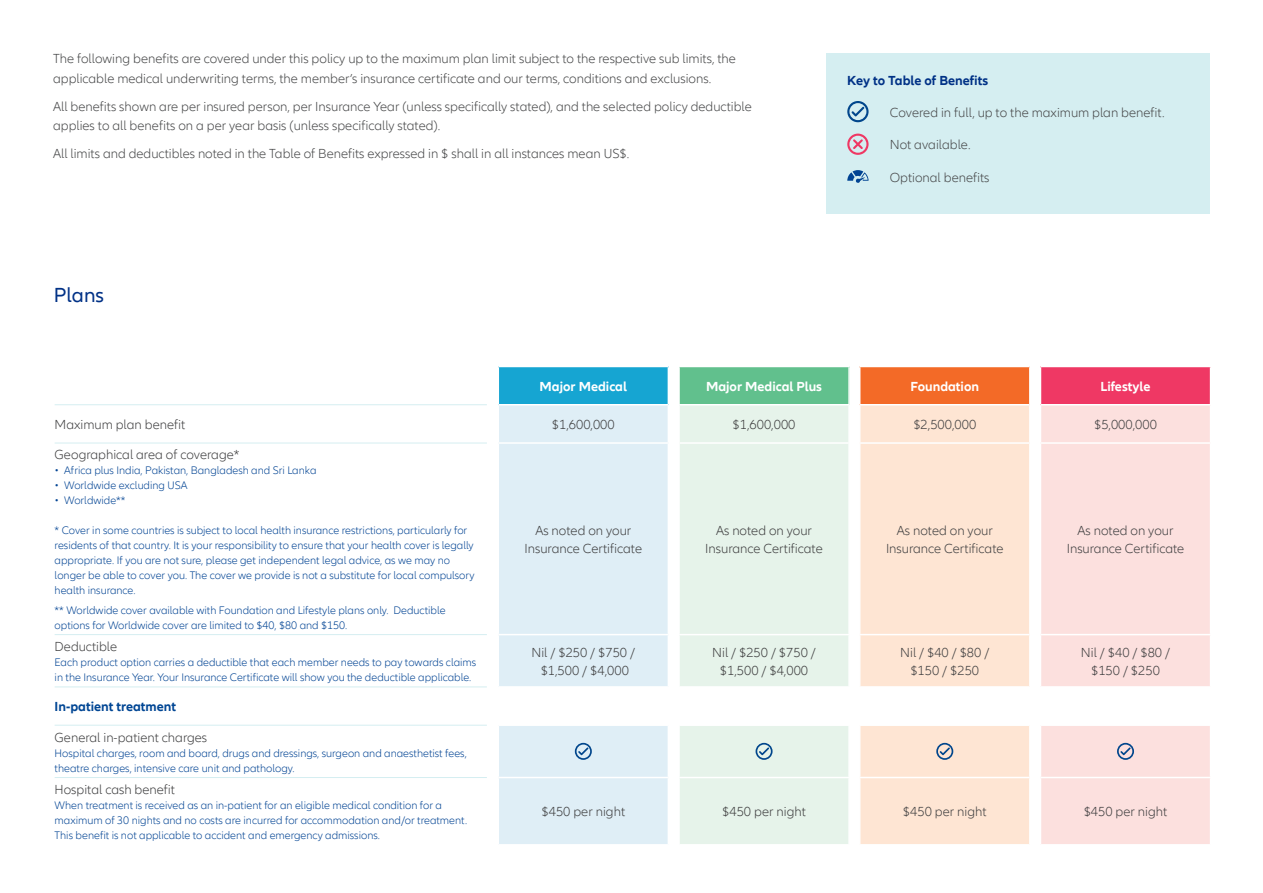
<style>
.page{position:relative;width:1263px;height:893px;background:#fff}
.page>*{position:absolute;margin:0;border:0;box-sizing:border-box;transform-origin:0 0}
.t1{font:21px "Allianz Neo";color:#003186}
.t2{font:300 13.5px/19.5px "Allianz Neo";color:#454647}
.t3{font:300 13.5px/18px "Allianz Neo";color:#3e3e3f;text-align:center}
.t4{font:700 13.5px "Allianz Neo";color:#fff}
.t5{font:700 13.5px "Allianz Neo";color:#003186}
.t6{font:700 13.5px "Allianz Neo";color:#004694}
.t7{font:300 11.25px/15px "Allianz Neo";color:#004393}
</style>
<div class="page">
<div style="left:826px;top:53px;width:384px;height:161px;background:#d5eef1"></div>
<div style="left:498px;top:366px;width:170px;height:39px;background:#16a5d2"></div>
<div style="left:679px;top:366px;width:170px;height:39px;background:#61c08d"></div>
<div style="left:860px;top:366px;width:170px;height:39px;background:#f36a27"></div>
<div style="left:1040px;top:366px;width:170px;height:39px;background:#ef3864"></div>
<svg style="left:499px;top:405px;width:169px;height:439px;background:#e1eff6"></svg>
<svg style="left:680px;top:405px;width:168px;height:439px;background:#e8f4eb"></svg>
<svg style="left:860px;top:405px;width:169px;height:439px;background:#fee7d6"></svg>
<svg style="left:1041px;top:405px;width:169px;height:439px;background:#fce2e0"></svg>
<hr style="left:498px;top:366px;width:170px;height:1px;background:#fff">
<hr style="left:497px;top:367px;width:2px;height:37px;background:#fff">
<hr style="left:679px;top:366px;width:170px;height:1px;background:#fff">
<hr style="left:678px;top:367px;width:2px;height:37px;background:#fff">
<hr style="left:848px;top:367px;width:2px;height:37px;background:#fff">
<hr style="left:860px;top:366px;width:170px;height:1px;background:#fff">
<hr style="left:1029px;top:367px;width:1px;height:37px;background:#fff">
<hr style="left:1040px;top:366px;width:171px;height:1px;background:#fff">
<hr style="left:1040px;top:367px;width:1px;height:37px;background:#fff">
<hr style="left:498px;top:404px;width:170px;height:1px;background:#fff">
<hr style="left:679px;top:404px;width:170px;height:1px;background:#fff">
<hr style="left:860px;top:404px;width:170px;height:1px;background:#fff">
<hr style="left:1040px;top:404px;width:171px;height:1px;background:#fff">
<hr style="left:498px;top:442px;width:170px;height:2px;background:#fff">
<hr style="left:679px;top:442px;width:170px;height:2px;background:#fff">
<hr style="left:860px;top:442px;width:170px;height:2px;background:#fff">
<hr style="left:1040px;top:442px;width:171px;height:2px;background:#fff">
<hr style="left:498px;top:634px;width:170px;height:1px;background:#fff">
<hr style="left:679px;top:634px;width:170px;height:1px;background:#fff">
<hr style="left:860px;top:634px;width:170px;height:1px;background:#fff">
<hr style="left:1040px;top:634px;width:171px;height:1px;background:#fff">
<hr style="left:498px;top:686px;width:170px;height:2px;background:#fff">
<hr style="left:679px;top:686px;width:170px;height:2px;background:#fff">
<hr style="left:860px;top:686px;width:170px;height:2px;background:#fff">
<hr style="left:1040px;top:686px;width:171px;height:2px;background:#fff">
<hr style="left:498px;top:724px;width:170px;height:2px;background:#fff">
<hr style="left:679px;top:724px;width:170px;height:2px;background:#fff">
<hr style="left:860px;top:724px;width:170px;height:2px;background:#fff">
<hr style="left:1040px;top:724px;width:171px;height:2px;background:#fff">
<hr style="left:498px;top:777px;width:170px;height:1px;background:#fff">
<hr style="left:679px;top:777px;width:170px;height:1px;background:#fff">
<hr style="left:860px;top:777px;width:170px;height:1px;background:#fff">
<hr style="left:1040px;top:777px;width:171px;height:1px;background:#fff">
<hr style="left:55px;top:404px;width:432px;height:1px;background:#d5eef1">
<hr style="left:55px;top:443px;width:432px;height:1px;background:#d5eef1">
<hr style="left:55px;top:634px;width:432px;height:1px;background:#d5eef1">
<hr style="left:55px;top:686px;width:432px;height:1px;background:#d5eef1">
<hr style="left:55px;top:725px;width:432px;height:1px;background:#d5eef1">
<hr style="left:55px;top:777px;width:432px;height:1px;background:#d5eef1">
<svg style="left:575px;top:743px;width:17px;height:17px"></svg>
<svg style="left:755px;top:743px;width:17px;height:17px"></svg>
<svg style="left:936px;top:743px;width:17px;height:17px"></svg>
<svg style="left:1117px;top:743px;width:17px;height:17px"></svg>
<svg style="left:847px;top:101px;width:21px;height:21px"></svg>
<svg style="left:847px;top:134px;width:21px;height:21px"></svg>
<svg style="left:847px;top:170px;width:21px;height:13px"></svg>
<p class="t2" style="left:53px;top:50px;width:684px">The following benefits are covered under this policy up to the maximum plan limit subject to the respective sub limits, the applicable medical underwriting terms, the member’s insurance certificate and our terms, conditions and exclusions.</p>
<p class="t2" style="left:53px;top:97px;width:700px">All benefits shown are per insured person, per Insurance Year (unless specifically stated), and the selected policy deductible applies to all benefits on a per year basis (unless specifically stated).</p>
<p class="t2" style="left:53px;top:145px;width:578px">All limits and deductibles noted in the Table of Benefits expressed in $ shall in all instances mean US$.</p>
<p class="t1" style="left:54px;top:283px;width:52px">Plans</p>
<p class="t5" style="left:847px;top:72px;width:142px">Key to Table of Benefits</p>
<p class="t2" style="left:890px;top:103px;width:276px">Covered in full, up to the maximum plan benefit.</p>
<p class="t2" style="left:890px;top:135px;width:82px">Not available.</p>
<p class="t2" style="left:890px;top:168px;width:101px">Optional benefits</p>
<p class="t4" style="left:540px;top:378px;width:89px">Major Medical</p>
<p class="t4" style="left:706px;top:378px;width:118px">Major Medical Plus</p>
<p class="t4" style="left:910px;top:378px;width:70px">Foundation</p>
<p class="t4" style="left:1100px;top:378px;width:52px">Lifestyle</p>
<p class="t3" style="left:55px;top:416px;width:132px">Maximum plan benefit</p>
<p class="t3" style="left:552px;top:416px;width:64px">$1,600,000</p>
<p class="t3" style="left:733px;top:416px;width:64px">$1,600,000</p>
<p class="t3" style="left:913px;top:416px;width:64px">$2,500,000</p>
<p class="t3" style="left:1094px;top:416px;width:64px">$5,000,000</p>
<p class="t3" style="left:55px;top:446px;width:186px">Geographical area of coverage*</p>
<p class="t7" style="left:55px;top:463px;width:263px">• Africa plus India, Pakistan, Bangladesh and Sri Lanka</p>
<p class="t7" style="left:55px;top:478px;width:134px">• Worldwide excluding USA</p>
<p class="t7" style="left:55px;top:493px;width:72px">• Worldwide**</p>
<p class="t7" style="left:55px;top:523px;width:421px">* Cover in some countries is subject to local health insurance restrictions, particularly for residents of that country. It is your responsibility to ensure that your health cover is legally appropriate. If you are not sure, please get independent legal advice, as we may no longer be able to cover you. The cover we provide is not a substitute for local compulsory health insurance.</p>
<p class="t7" style="left:55px;top:603px;width:392px">** Worldwide cover available with Foundation and Lifestyle plans only. Deductible options for Worldwide cover are limited to $40, $80 and $150.</p>
<p class="t3" style="left:535px;top:522px;width:97px">As noted on your</p>
<p class="t3" style="left:524px;top:540px;width:119px">Insurance Certificate</p>
<p class="t3" style="left:716px;top:522px;width:97px">As noted on your</p>
<p class="t3" style="left:705px;top:540px;width:119px">Insurance Certificate</p>
<p class="t3" style="left:897px;top:522px;width:97px">As noted on your</p>
<p class="t3" style="left:886px;top:540px;width:119px">Insurance Certificate</p>
<p class="t3" style="left:1077px;top:522px;width:97px">As noted on your</p>
<p class="t3" style="left:1067px;top:540px;width:119px">Insurance Certificate</p>
<p class="t3" style="left:55px;top:638px;width:64px">Deductible</p>
<p class="t7" style="left:55px;top:655px;width:423px">Each product option carries a deductible that each member needs to pay towards claims in the Insurance Year. Your Insurance Certificate will show you the deductible applicable.</p>
<p class="t3" style="left:531px;top:644px;width:105px">Nil / $250 / $750 / $1,500 / $4,000</p>
<p class="t3" style="left:712px;top:644px;width:105px">Nil / $250 / $750 / $1,500 / $4,000</p>
<p class="t3" style="left:900px;top:644px;width:91px">Nil / $40 / $80 / $150 / $250</p>
<p class="t3" style="left:1081px;top:644px;width:91px">Nil / $40 / $80 / $150 / $250</p>
<p class="t6" style="left:55px;top:699px;width:123px">In-patient treatment</p>
<p class="t3" style="left:55px;top:728px;width:154px">General in-patient charges</p>
<p class="t7" style="left:55px;top:746px;width:414px">Hospital charges, room and board, drugs and dressings, surgeon and anaesthetist fees, theatre charges, intensive care unit and pathology.</p>
<p class="t3" style="left:55px;top:781px;width:122px">Hospital cash benefit</p>
<p class="t7" style="left:55px;top:798px;width:414px">When treatment is received as an in-patient for an eligible medical condition for a maximum of 30 nights and no costs are incurred for accommodation and/or treatment.<br>This benefit is not applicable to accident and emergency admissions.</p>
<p class="t3" style="left:541px;top:803px;width:85px">$450 per night</p>
<p class="t3" style="left:722px;top:803px;width:85px">$450 per night</p>
<p class="t3" style="left:903px;top:803px;width:85px">$450 per night</p>
<p class="t3" style="left:1084px;top:803px;width:85px">$450 per night</p>
</div>
